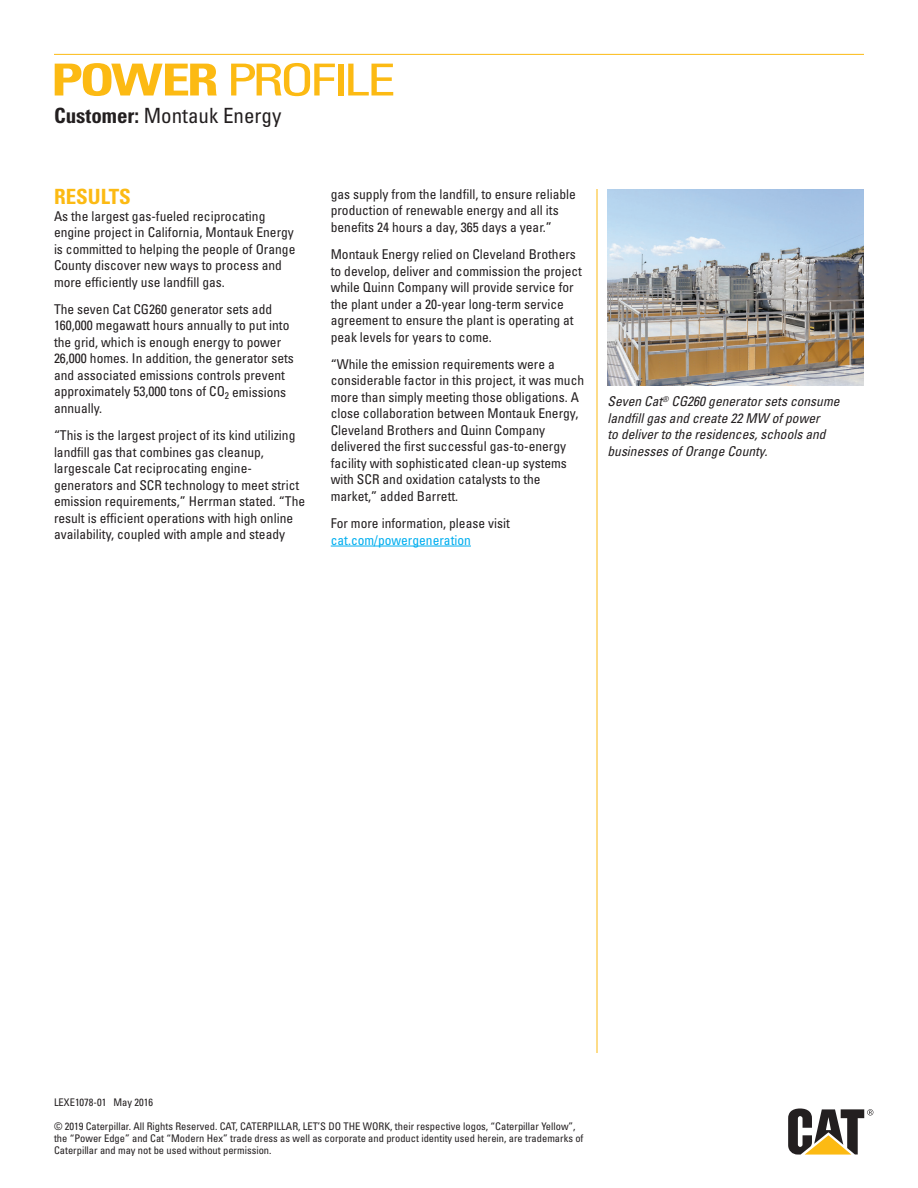
<style>
.page{position:relative;width:918px;height:1188px;background:#fff}
.page>*{position:absolute;margin:0;border:0;box-sizing:border-box;transform-origin:0 0}
.t1{font:condensed 44.1px "Univers LT Std";letter-spacing:-.08em;color:#fcba13;scale:1.3 1}
.t2{font:condensed 21px "Univers LT Std";color:#231f20}
.t3{font:700 condensed 21px "Univers LT Std";color:#fcba13}
.t4{font:condensed 13.5px/16.5px "Univers LT Std";color:#231f20}
.t5{font:italic condensed 13.5px/16.5px "Univers LT Std";color:#231f20}
.t6{font:condensed 13.5px "Univers LT Std";color:#00aeef}
.t7{font:condensed 10.5px/12px "Univers LT Std";color:#231f20}
.s1{font-weight:700}
</style>
<div class="page">
<svg style="left:788px;top:1108px;width:85px;height:47px"></svg>
<hr style="left:331px;top:546px;width:140px;height:1px;background:#00aeef">
<img style="left:608px;top:189px;width:256px;height:196px">
<hr style="left:597px;top:189px;width:1px;height:864px;background:#fcba13">
<hr style="left:54px;top:54px;width:810px;height:1px;background:#fcba13">
<h1 class="t1" style="left:51px;top:52px;width:267px"><span class="s1">POWER</span> PROFILE</h1>
<h2 class="t2" style="left:54px;top:102px;width:229px"><span class="s1">Customer:</span> Montauk Energy</h2>
<h2 class="t3" style="left:54px;top:184px;width:78px">RESULTS</h2>
<p class="t4" style="left:54px;top:207px;width:243px">As the largest gas-fueled reciprocating engine project in California, Montauk Energy is committed to helping the people of Orange County discover new ways to process and more efficiently use landfill gas.</p>
<p class="t4" style="left:54px;top:301px;width:241px">The seven Cat CG260 generator sets add 160,000 megawatt hours annually to put into the grid, which is enough energy to power 26,000 homes. In addition, the generator sets and associated emissions controls prevent approximately 53,000 tons of CO<sub>2</sub> emissions annually.</p>
<p class="t4" style="left:54px;top:427px;width:253px">“This is the largest project of its kind utilizing landfill gas that combines gas cleanup, largescale Cat reciprocating engine&shy;generators and SCR technology to meet strict emission requirements,” Herrman stated. “The result is efficient operations with high online availability, coupled with ample and steady</p>
<p class="t4" style="left:331px;top:186px;width:247px">gas supply from the landfill, to ensure reliable production of renewable energy and all its benefits 24 hours a day, 365 days a year.”</p>
<p class="t4" style="left:331px;top:246px;width:253px">Montauk Energy relied on Cleveland Brothers to develop, deliver and commission the project while Quinn Company will provide service for the plant under a 20-year long-term service agreement to ensure the plant is operating at peak levels for years to come.</p>
<p class="t4" style="left:331px;top:356px;width:255px">“While the emission requirements were a considerable factor in this project, it was much more than simply meeting those obligations. A close collaboration between Montauk Energy, Cleveland Brothers and Quinn Company delivered the first successful gas-to-energy facility with sophisticated clean-up systems with SCR and oxidation catalysts to the market,” added Barrett.</p>
<p class="t4" style="left:331px;top:515px;width:181px">For more information, please visit</p>
<p class="t6" style="left:331px;top:531px;width:142px">cat.com/powergeneration</p>
<p class="t5" style="left:608px;top:393px;width:234px">Seven Cat<sup>®</sup> CG260 generator sets consume landfill gas and create 22 MW of power<br>to deliver to the residences, schools and businesses of Orange County.</p>
<p class="t7" style="left:54px;top:1096px;width:101px">LEXE1078-01 May 2016</p>
<p class="t7" style="left:54px;top:1120px;width:531px">© 2019 Caterpillar. All Rights Reserved. CAT, CATERPILLAR, LET’S DO THE WORK, their respective logos, “Caterpillar Yellow”, the “Power Edge” and Cat “Modern Hex” trade dress as well as corporate and product identity used herein, are trademarks of<br>Caterpillar and may not be used without permission.</p>
</div>
